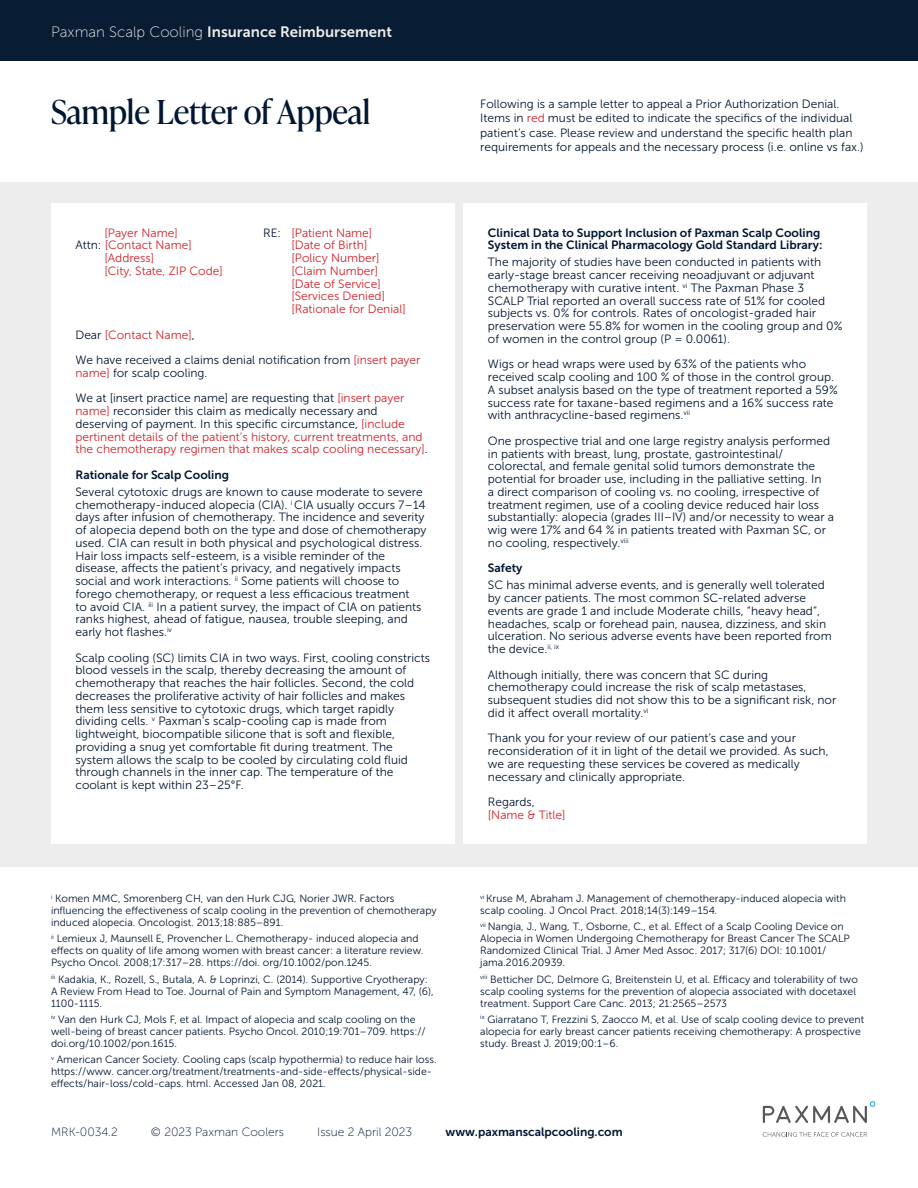
<style>
.page{position:relative;width:918px;height:1188px;background:#fff}
.page>*{position:absolute;margin:0;border:0;box-sizing:border-box;transform-origin:0 0}
.t1{font:33px "Ivy Presto Headline";color:#011631}
.t2{font:15px "Museo Sans 700";color:#ededed}
.t3{font:12px/12.8px "Museo Sans 300";color:#011631}
.t4{font:12px/12.8px "Museo Sans 300";color:#d1232a}
.t5{font:12px/12.8px "Museo Sans 700";color:#011631}
.t6{font:12px "Museo Sans 100";color:#011631}
.t7{font:10.5px/12px "Museo Sans 300";color:#011631}
.s1{font-family:"Museo Sans 100"}
.s2{color:#d1232a}
.s3{color:#011631}
</style>
<div class="page">
<div style="left:0;top:182px;width:918px;height:685px;background:#ededed"></div>
<div style="left:51px;top:204px;width:404px;height:640px;background:#fff"></div>
<div style="left:463px;top:204px;width:404px;height:640px;background:#fff"></div>
<div style="left:0;top:0;width:918px;height:61px;background:#081c33"></div>
<svg style="left:763px;top:1101px;width:112px;height:22px"></svg>
<svg style="left:763px;top:1132px;width:104px;height:5px"></svg>
<h4 class="t2" style="left:51px;top:23px;width:343px"><span class="s1">Paxman Scalp Cooling</span> Insurance Reimbursement</h4>
<p class="t1" style="left:51px;top:89px;width:321px">Sample Letter of Appeal</p>
<p class="t3" style="left:480px;top:97px;width:385px;line-height:14.4px">Following is a sample letter to appeal a Prior Authorization Denial.<br>Items in <span class="s2">red</span> must be edited to indicate the specifics of the individual patient’s case. Please review and understand the specific health plan requirements for appeals and the necessary process (i.e. online vs fax.)</p>
<p class="t4" style="left:105px;top:226px;width:75px">[Payer Name]</p>
<p class="t4" style="left:263px;top:226px;width:111px"><span class="s3">RE:</span> [Patient Name]</p>
<p class="t4" style="left:75px;top:239px;width:118px"><span class="s3">Attn:</span> [Contact Name]</p>
<p class="t4" style="left:291px;top:239px;width:77px">[Date of Birth]</p>
<p class="t4" style="left:105px;top:252px;width:51px">[Address]</p>
<p class="t4" style="left:291px;top:252px;width:90px">[Policy Number]</p>
<p class="t4" style="left:105px;top:265px;width:120px">[City, State, ZIP Code]</p>
<p class="t4" style="left:291px;top:265px;width:88px">[Claim Number]</p>
<p class="t4" style="left:291px;top:277px;width:91px">[Date of Service]</p>
<p class="t4" style="left:291px;top:290px;width:95px">[Services Denied]</p>
<p class="t4" style="left:291px;top:303px;width:116px">[Rationale for Denial]</p>
<p class="t4" style="left:75px;top:328px;width:121px"><span class="s3">Dear</span> [Contact Name]<span class="s3">,</span></p>
<p class="t3" style="left:75px;top:354px;width:347px">We have received a claims denial notification from <span class="s2">[insert payer name]</span> for scalp cooling.</p>
<p class="t4" style="left:75px;top:392px;width:354px"><span class="s3">We at [insert practice name] are requesting that</span> [insert payer name] <span class="s3">reconsider this claim as medically necessary and deserving of payment. In this specific circumstance,</span> [include pertinent details of the patient’s history, current treatments, and the chemotherapy regimen that makes scalp cooling necessary]<span class="s3">.</span></p>
<p class="t5" style="left:75px;top:468px;width:155px">Rationale for Scalp Cooling</p>
<p class="t3" style="left:75px;top:486px;width:353px">Several cytotoxic drugs are known to cause moderate to severe chemotherapy-induced alopecia (CIA). <sup>i</sup> CIA usually occurs 7–14 days after infusion of chemotherapy. The incidence and severity of alopecia depend both on the type and dose of chemotherapy used. CIA can result in both physical and psychological distress.<br>Hair loss impacts self-esteem, is a visible reminder of the disease, affects the patient’s privacy, and negatively impacts social and work interactions. <sup>ii</sup> Some patients will choose to forego chemotherapy, or request a less efficacious treatment<br>to avoid CIA. <sup>iii</sup> In a patient survey, the impact of CIA on patients ranks highest, ahead of fatigue, nausea, trouble sleeping, and early hot flashes.<sup>iv</sup></p>
<p class="t3" style="left:75px;top:651px;width:356px">Scalp cooling (SC) limits CIA in two ways. First, cooling constricts blood vessels in the scalp, thereby decreasing the amount of chemotherapy that reaches the hair follicles. Second, the cold decreases the proliferative activity of hair follicles and makes them less sensitive to cytotoxic drugs, which target rapidly dividing cells. <sup>v</sup> Paxman’s scalp-cooling cap is made from lightweight, biocompatible silicone that is soft and flexible, providing a snug yet comfortable fit during treatment. The system allows the scalp to be cooled by circulating cold fluid through channels in the inner cap. The temperature of the coolant is kept within 23–25°F.</p>
<p class="t7" style="left:51px;top:893px;width:387px"><sup>i</sup> Komen MMC, Smorenberg CH, van den Hurk CJG, Norier JWR. Factors influencing the effectiveness of scalp cooling in the prevention of chemotherapy induced alopecia. Oncologist. 2013;18:885–891.</p>
<p class="t7" style="left:51px;top:933px;width:374px"><sup>ii</sup> Lemieux J, Maunsell E, Provencher L. Chemotherapy- induced alopecia and effects on quality of life among women with breast cancer: a literature review.<br>Psycho Oncol. 2008;17:317–28. https://doi. org/10.1002/pon.1245.</p>
<p class="t7" style="left:51px;top:973px;width:384px"><sup>iii</sup> Kadakia, K., Rozell, S., Butala, A. &amp; Loprinzi, C. (2014). Supportive Cryotherapy:<br>A Review From Head to Toe. Journal of Pain and Symptom Management, 47, (6),<br>1100-1115.</p>
<p class="t7" style="left:51px;top:1013px;width:376px"><sup>iv</sup> Van den Hurk CJ, Mols F, et al. Impact of alopecia and scalp cooling on the well-being of breast cancer patients. Psycho Oncol. 2010;19:701–709. https:// doi.org/10.1002/pon.1615.</p>
<p class="t7" style="left:51px;top:1054px;width:387px"><sup>v</sup> American Cancer Society. Cooling caps (scalp hypothermia) to reduce hair loss. https://www. cancer.org/treatment/treatments-and-side-effects/physical-side&shy;effects/hair-loss/cold-caps. html. Accessed Jan 08, 2021.</p>
<p class="t5" style="left:488px;top:226px;width:336px">Clinical Data to Support Inclusion of Paxman Scalp Cooling<br>System in the Clinical Pharmacology Gold Standard Library:</p>
<p class="t3" style="left:488px;top:256px;width:356px">The majority of studies have been conducted in patients with early-stage breast cancer receiving neoadjuvant or adjuvant chemotherapy with curative intent. <sup>vi</sup> The Paxman Phase 3<br>SCALP Trial reported an overall success rate of 51% for cooled subjects vs. 0% for controls. Rates of oncologist-graded hair preservation were 55.8% for women in the cooling group and 0% of women in the control group (P = 0.0061).</p>
<p class="t3" style="left:488px;top:358px;width:351px">Wigs or head wraps were used by 63% of the patients who received scalp cooling and 100 % of those in the control group.<br>A subset analysis based on the type of treatment reported a 59% success rate for taxane-based regimens and a 16% success rate with anthracycline-based regimens.<sup>vii</sup></p>
<p class="t3" style="left:488px;top:435px;width:348px">One prospective trial and one large registry analysis performed in patients with breast, lung, prostate, gastrointestinal/ colorectal, and female genital solid tumors demonstrate the potential for broader use, including in the palliative setting. In<br>a direct comparison of cooling vs. no cooling, irrespective of treatment regimen, use of a cooling device reduced hair loss substantially: alopecia (grades III–IV) and/or necessity to wear a wig were 17% and 64 % in patients treated with Paxman SC, or no cooling, respectively.<sup>viii</sup></p>
<p class="t5" style="left:488px;top:562px;width:36px">Safety</p>
<p class="t3" style="left:488px;top:579px;width:345px">SC has minimal adverse events, and is generally well tolerated by cancer patients. The most common SC-related adverse events are grade 1 and include Moderate chills, “heavy head”, headaches, scalp or forehead pain, nausea, dizziness, and skin ulceration. No serious adverse events have been reported from the device.<sup>ii,</sup> <sup>ix</sup></p>
<p class="t3" style="left:488px;top:668px;width:350px">Although initially, there was concern that SC during chemotherapy could increase the risk of scalp metastases, subsequent studies did not show this to be a significant risk, nor did it affect overall mortality.<sup>vi</sup></p>
<p class="t3" style="left:488px;top:732px;width:342px">Thank you for your review of our patient’s case and your reconsideration of it in light of the detail we provided. As such, we are requesting these services be covered as medically necessary and clinically appropriate.</p>
<p class="t3" style="left:488px;top:796px;width:48px">Regards,</p>
<p class="t4" style="left:488px;top:809px;width:79px">[Name &amp; Title]</p>
<p class="t7" style="left:480px;top:893px;width:367px"><sup>vi</sup> Kruse M, Abraham J. Management of chemotherapy-induced alopecia with scalp cooling. J Oncol Pract. 2018;14(3):149–154.</p>
<p class="t7" style="left:480px;top:921px;width:371px"><sup>vii</sup> Nangia, J., Wang, T., Osborne, C., et al. Effect of a Scalp Cooling Device on Alopecia in Women Undergoing Chemotherapy for Breast Cancer The SCALP Randomized Clinical Trial. J Amer Med Assoc. 2017; 317(6) DOI: 10.1001/ jama.2016.20939.</p>
<p class="t7" style="left:480px;top:973px;width:379px"><sup>viii</sup> Betticher DC, Delmore G, Breitenstein U, et al. Efficacy and tolerability of two scalp cooling systems for the prevention of alopecia associated with docetaxel treatment. Support Care Canc. 2013; 21:2565–2573</p>
<p class="t7" style="left:480px;top:1013px;width:386px"><sup>ix</sup> Giarratano T, Frezzini S, Zaocco M, et al. Use of scalp cooling device to prevent alopecia for early breast cancer patients receiving chemotherapy: A prospective study. Breast J. 2019;00:1–6.</p>
<p class="t6" style="left:51px;top:1125px;width:68px">MRK-0034.2</p>
<p class="t6" style="left:151px;top:1125px;width:135px">© 2023 Paxman Coolers</p>
<p class="t6" style="left:317px;top:1125px;width:96px">Issue 2 April 2023</p>
<p class="t5" style="left:446px;top:1125px;width:179px">www.paxmanscalpcooling.com</p>
</div>
